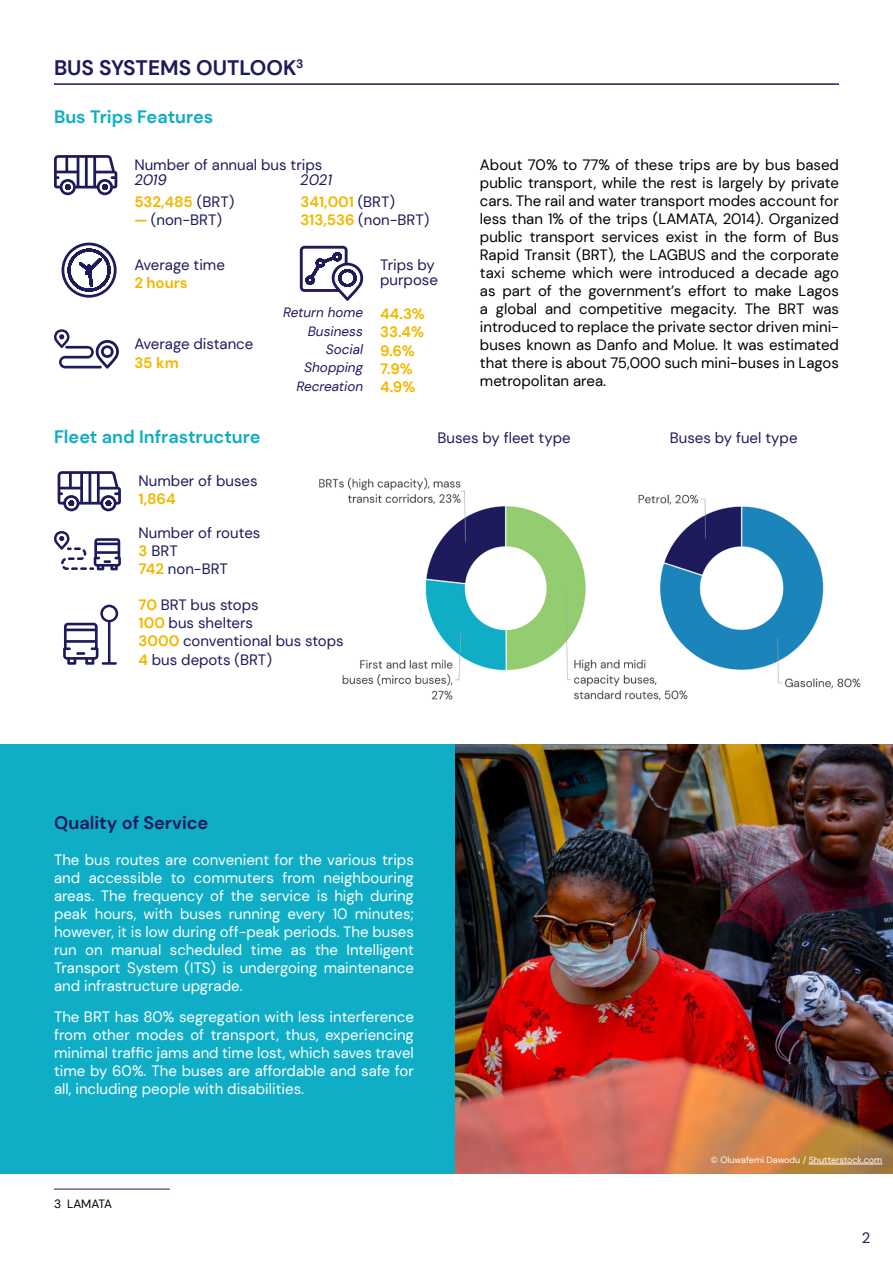
<style>
.page{position:relative;width:893px;height:1263px;background:#fff}
.page>*{position:absolute;margin:0;border:0;box-sizing:border-box;transform-origin:0 0}
.t1{font:700 21px "DM Sans";color:#1d1b5c}
.t2{font:700 18px "DM Sans";color:#0faec6}
.t3{font:700 18px "DM Sans";color:#1d1b5c}
.t4{font:15px/18px "DM Sans";color:#fff;text-align:justify}
.t5{font:15px/18px "DM Sans";color:#000;text-align:justify}
.t6{font:15px/18.3px "DM Sans";color:#1d1b5c}
.t7{font:700 15px/18.3px "DM Sans";color:#f1b800}
.t8{font:italic 15px "DM Sans";letter-spacing:-.015em;color:#1d1b5c}
.t9{font:italic 13.5px "DM Sans";color:#1d1b5c}
.t10{font:12px "DM Sans";color:#000}
.t11{font:9px "DM Sans";color:#fff}
.s1{font-weight:400;color:#1d1b5c}
.s2{font-weight:700;color:#f1b800}
.s3{font-weight:700;font-style:normal;font-size:15px;color:#f1b800}
</style>
<div class="page">
<hr style="left:54px;top:83px;width:785px;height:2px;background:#1d1b5c">
<svg style="left:54px;top:531px;width:67px;height:39px"></svg>
<svg style="left:63px;top:605px;width:55px;height:60px"></svg>
<div style="left:0;top:744px;width:455px;height:430px;background:#0faec6"></div>
<svg style="left:58px;top:471px;width:63px;height:40px"></svg>
<svg style="left:54px;top:155px;width:63px;height:40px"></svg>
<svg style="left:62px;top:243px;width:55px;height:55px"></svg>
<svg style="left:54px;top:329px;width:65px;height:40px"></svg>
<img style="left:455px;top:744px;width:438px;height:430px">
<img style="left:709px;top:506px;width:151px;height:183px">
<hr style="left:54px;top:1189px;width:116px;height:1px;background:#1d1b5c">
<hr style="left:809px;top:1164px;width:73px;height:1px;background:#fff">
<svg style="left:300px;top:246px;width:63px;height:55px"></svg>
<img style="left:319px;top:477px;width:390px;height:224px">
<h1 class="t1" style="left:54px;top:54px;width:251px">BUS SYSTEMS OUTLOOK<sup>3</sup></h1>
<p class="t2" style="left:54px;top:106px;width:161px">Bus Trips Features</p>
<p class="t6" style="left:134px;top:155px;width:190px">Number of annual bus trips</p>
<p class="t8" style="left:134px;top:170px;width:34px">2019</p>
<p class="t8" style="left:300px;top:170px;width:33px">2021</p>
<p class="t7" style="left:134px;top:192px;width:102px">532,485 <span class="s1">(BRT)</span></p>
<p class="t6" style="left:134px;top:210px;width:89px"><span class="s2">—</span> (non-BRT)</p>
<p class="t6" style="left:134px;top:255px;width:92px">Average time</p>
<p class="t7" style="left:134px;top:274px;width:55px">2 hours</p>
<p class="t6" style="left:134px;top:335px;width:120px">Average distance</p>
<p class="t7" style="left:134px;top:353px;width:46px">35 km</p>
<p class="t7" style="left:300px;top:192px;width:130px">341,001 <span class="s1">(BRT)<br></span>313,536 <span class="s1">(non-BRT)</span></p>
<p class="t6" style="left:380px;top:257px;width:59px;line-height:15px">Trips by purpose</p>
<p class="t9" style="left:308px;top:323px;width:118px">Business <span class="s3">33.4%</span></p>
<p class="t7" style="left:380px;top:341px;width:36px">9.6%</p>
<p class="t7" style="left:380px;top:378px;width:37px">4.9%</p>
<p class="t9" style="left:283px;top:304px;width:82px">Return home</p>
<p class="t9" style="left:326px;top:341px;width:39px">Social</p>
<p class="t9" style="left:296px;top:378px;width:68px">Recreation</p>
<p class="t7" style="left:380px;top:304px;width:46px">44.3%</p>
<p class="t9" style="left:304px;top:359px;width:60px">Shopping</p>
<p class="t7" style="left:380px;top:359px;width:34px">7.9%</p>
<p class="t5" style="left:480px;top:156px;width:361px">About 70% to 77% of these trips are by bus based public transport, while the rest is largely by private cars. The rail and water transport modes account for less than 1% of the trips (LAMATA, 2014). Organized public transport services exist in the form of Bus Rapid Transit (BRT), the LAGBUS and the corporate taxi scheme which were introduced a decade ago as part of the government’s effort to make Lagos a global and competitive megacity. The BRT was introduced to replace the private sector driven mini&shy;buses known as Danfo and Molue. It was estimated that there is about 75,000 such mini-buses in Lagos metropolitan area.</p>
<p class="t2" style="left:54px;top:425px;width:208px">Fleet and Infrastructure</p>
<p class="t6" style="left:437px;top:429px;width:135px">Buses by fleet type</p>
<p class="t6" style="left:670px;top:429px;width:129px">Buses by fuel type</p>
<p class="t6" style="left:139px;top:472px;width:121px">Number of buses</p>
<p class="t7" style="left:139px;top:490px;width:39px">1,864</p>
<p class="t6" style="left:139px;top:523px;width:123px">Number of routes</p>
<p class="t6" style="left:139px;top:541px;width:41px"><span class="s2">3</span> BRT</p>
<p class="t6" style="left:139px;top:560px;width:91px"><span class="s2">742</span> non-BRT</p>
<p class="t6" style="left:139px;top:595px;width:122px"><span class="s2">70</span> BRT bus stops<br><span class="s2">100</span> bus shelters</p>
<p class="t6" style="left:139px;top:650px;width:135px"><span class="s2">4</span> bus depots (BRT)</p>
<p class="t6" style="left:139px;top:632px;width:207px"><span class="s2">3000</span> conventional bus stops</p>
<p class="t3" style="left:54px;top:811px;width:156px">Quality of Service</p>
<p class="t4" style="left:54px;top:851px;width:361px">The bus routes are convenient for the various trips and accessible to commuters from neighbouring areas. The frequency of the service is high during peak hours, with buses running every 10 minutes; however, it is low during off-peak periods. The buses run on manual scheduled time as the Intelligent Transport System (ITS) is undergoing maintenance and infrastructure upgrade.</p>
<p class="t4" style="left:54px;top:1007px;width:361px">The BRT has 80% segregation with less interference from other modes of transport, thus, experiencing minimal traffic jams and time lost, which saves travel time by 60%. The buses are affordable and safe for all, including people with disabilities.</p>
<p class="t10" style="left:54px;top:1197px;width:60px">3 LAMATA</p>
<p class="t11" style="left:711px;top:1154px;width:173px">© Oluwafemi Dawodu / Shutterstock.com</p>
<p class="t6" style="left:862px;top:1229px;width:10px">2</p>
</div>
